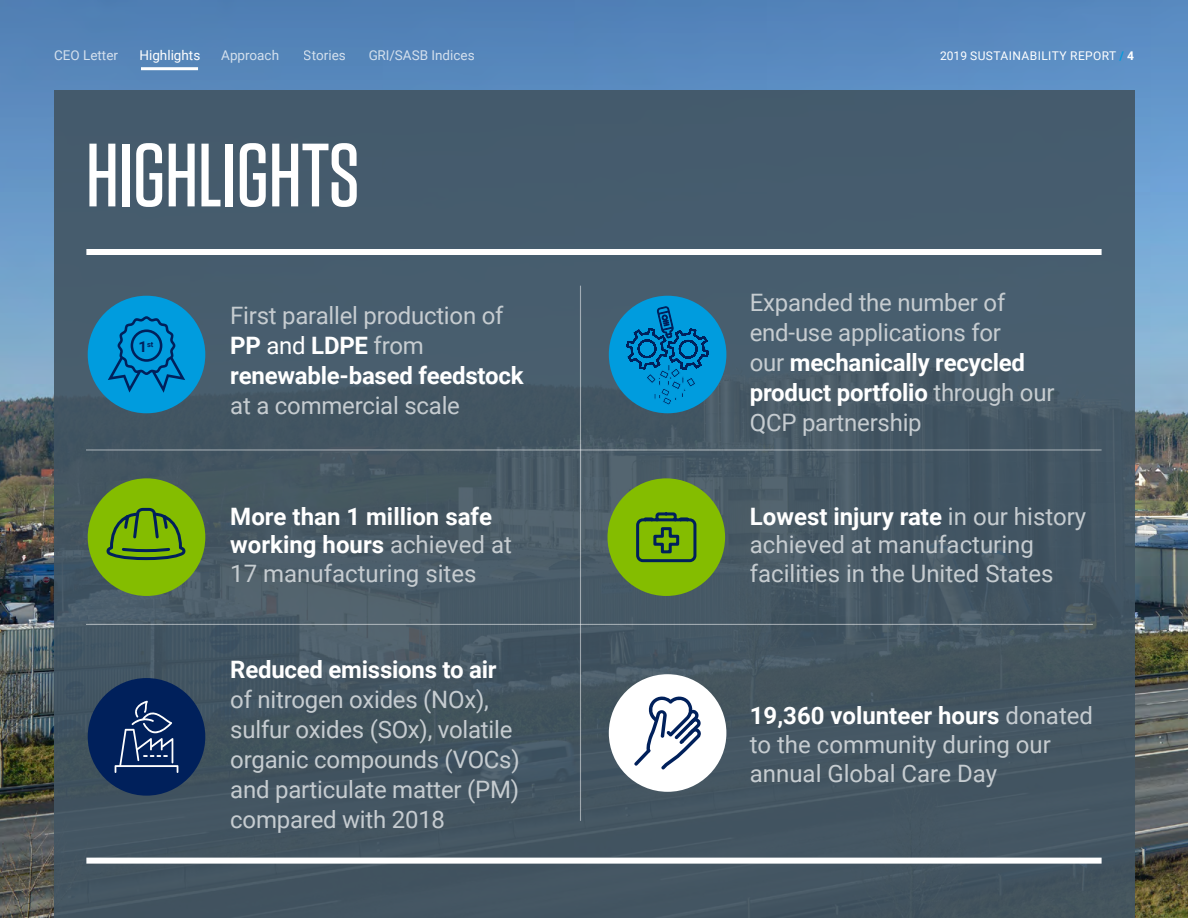
<style>
.page{position:relative;width:1188px;height:918px;background:#fff}
.page>*{position:absolute;margin:0;border:0;box-sizing:border-box;transform-origin:0 0}
.t1{font:500 89.7px "Tungsten";color:#fff}
.t2{font:24px/30px "Roboto";letter-spacing:-.01em;color:#c6ccd0}
.t3{font:700 24px/30px "Roboto";letter-spacing:-.01em;color:#fff}
.t4{font:13.5px "Roboto";color:#fff}
.t5{font:12px "Roboto";letter-spacing:.035em;color:#fff}
.t6{font:700 7.5px "Roboto";color:#00205b}
.s1{font-weight:700;color:#009cde}
.s2{font-weight:700}
.s3{font-size:15px}
.s4{font-weight:400;color:#c6ccd0}
.s5{font-weight:400}
.s6{font-weight:700;color:#fff}
</style>
<div class="page">
<img style="left:0;top:438px;width:1188px;height:480px">
<svg style="left:0;top:0;width:1188px;height:438px;background:#5d8cbe"></svg>
<div style="left:54px;top:90px;width:1080px;height:828px;background:#425563"></div>
<div style="left:86px;top:249px;width:1016px;height:6px;background:#fff"></div>
<div style="left:86px;top:858px;width:1016px;height:6px;background:#fff"></div>
<hr style="left:86px;top:624px;width:1007px;height:1px;background:#fff">
<hr style="left:86px;top:449px;width:1016px;height:2px;background:#fff">
<hr style="left:580px;top:286px;width:1px;height:535px;background:#fff">
<div style="left:608px;top:478px;width:117px;height:118px;background:#84bd00;border-radius:50%"></div>
<svg style="left:636px;top:512px;width:61px;height:51px"></svg>
<div style="left:88px;top:478px;width:117px;height:118px;background:#84bd00;border-radius:50%"></div>
<svg style="left:106px;top:507px;width:80px;height:54px"></svg>
<div style="left:609px;top:674px;width:117px;height:118px;background:#fff;border-radius:50%"></div>
<svg style="left:634px;top:696px;width:67px;height:73px"></svg>
<div style="left:88px;top:296px;width:117px;height:117px;background:#009cde;border-radius:50%"></div>
<svg style="left:108px;top:316px;width:77px;height:77px"></svg>
<div style="left:609px;top:296px;width:117px;height:117px;background:#009cde;border-radius:50%"></div>
<svg style="left:626px;top:306px;width:83px;height:100px"></svg>
<div style="left:88px;top:678px;width:117px;height:118px;background:#00205b;border-radius:50%"></div>
<svg style="left:115px;top:701px;width:63px;height:72px"></svg>
<hr style="left:141px;top:67px;width:57px;height:3px;background:#fff">
<p class="t4" style="left:54px;top:46px;width:66px">CEO Letter</p>
<p class="t4" style="left:140px;top:46px;width:62px">Highlights</p>
<p class="t4" style="left:221px;top:46px;width:59px">Approach</p>
<p class="t4" style="left:304px;top:46px;width:43px">Stories</p>
<p class="t4" style="left:368px;top:46px;width:108px">GRI/SASB Indices</p>
<p class="t5" style="left:940px;top:48px;width:195px">2019 SUSTAINABILITY REPORT <span class="s1">/</span> <span class="s2">4</span></p>
<h1 class="t1" style="left:86px;top:129px;width:275px">HIGHLIGHTS</h1>
<p class="t6" style="left:138px;top:339px;width:16px"><span class="s3">1</span>st</p>
<p class="t3" style="left:230px;top:300px;width:295px"><span class="s4">First parallel production of<br></span>PP <span class="s5">and</span> LDPE <span class="s4">from </span>renewable-based feedstock</p>
<p class="t2" style="left:230px;top:390px;width:231px">at a commercial scale</p>
<p class="t2" style="left:750px;top:286px;width:306px">Expanded the number of end-use applications for<br>our <span class="s6">mechanically recycled product portfolio</span> through our<br>QCP partnership</p>
<p class="t3" style="left:230px;top:501px;width:283px;line-height:28.8px">More than 1 million safe working hours <span class="s4">achieved at<br>17 manufacturing sites</span></p>
<p class="t2" style="left:750px;top:501px;width:338px;line-height:28.8px"><span class="s6">Lowest injury rate</span> in our history achieved at manufacturing facilities in the United States</p>
<p class="t3" style="left:230px;top:654px;width:268px">Reduced emissions to air</p>
<p class="t2" style="left:230px;top:684px;width:291px">of nitrogen oxides (NOx), sulfur oxides (SOx), volatile organic compounds (VOCs) and particulate matter (PM) compared with 2018</p>
<p class="t2" style="left:750px;top:700px;width:345px;line-height:28.8px"><span class="s6">19,360 volunteer hours</span> donated to the community during our annual Global Care Day</p>
</div>
